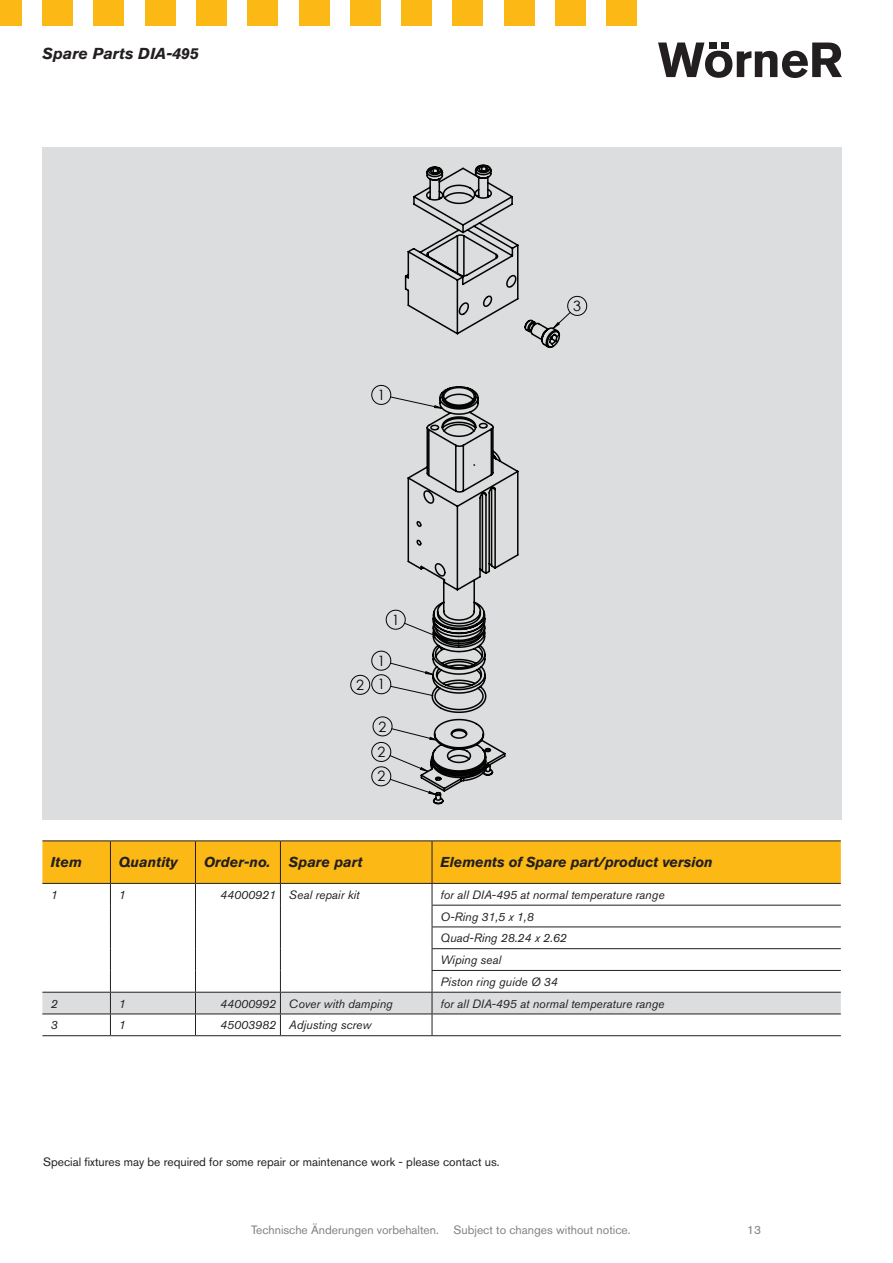
<style>
.page{position:relative;width:893px;height:1263px;background:#fff}
.page>*{position:absolute;margin:0;border:0;box-sizing:border-box;transform-origin:0 0}
.t1{font:italic 700 15.75px "Akzidenz Grotesk BE";color:#231f20}
.t2{font:italic 700 14.25px "Akzidenz Grotesk BE";letter-spacing:-.01em;color:#231f20}
.t3{font:14.25px/24.9px "Century Gothic";color:#040503}
.t4{font:italic 12px/21.8px "Akzidenz Grotesk BE";color:#231f20}
.t5{font:12px "Akzidenz Grotesk BE";color:#231f20}
.t6{font:12px "Akzidenz Grotesk BE";color:#808285}
</style>
<div class="page">
<svg style="left:658px;top:43px;width:184px;height:35px"></svg>
<div style="left:0;top:0;width:21px;height:26px;background:#fcb814"></div>
<div style="left:43px;top:0;width:30px;height:26px;background:#fcb814"></div>
<div style="left:94px;top:0;width:30px;height:26px;background:#fcb814"></div>
<div style="left:145px;top:0;width:30px;height:26px;background:#fcb814"></div>
<div style="left:196px;top:0;width:30px;height:26px;background:#fcb814"></div>
<div style="left:248px;top:0;width:30px;height:26px;background:#fcb814"></div>
<div style="left:299px;top:0;width:30px;height:26px;background:#fcb814"></div>
<div style="left:350px;top:0;width:30px;height:26px;background:#fcb814"></div>
<div style="left:402px;top:0;width:30px;height:26px;background:#fcb814"></div>
<div style="left:453px;top:0;width:30px;height:26px;background:#fcb814"></div>
<div style="left:504px;top:0;width:30px;height:26px;background:#fcb814"></div>
<div style="left:555px;top:0;width:30px;height:26px;background:#fcb814"></div>
<div style="left:607px;top:0;width:30px;height:26px;background:#fcb814"></div>
<div style="left:43px;top:148px;width:799px;height:671px;background:#dcdddf"></div>
<hr style="left:110px;top:1035px;width:85px;height:1px;background:#231f20">
<hr style="left:195px;top:1035px;width:85px;height:1px;background:#231f20">
<hr style="left:280px;top:1035px;width:152px;height:1px;background:#231f20">
<hr style="left:432px;top:1035px;width:409px;height:1px;background:#231f20">
<hr style="left:110px;top:840px;width:85px;height:1px;background:#231f20">
<hr style="left:195px;top:840px;width:85px;height:1px;background:#231f20">
<hr style="left:280px;top:840px;width:152px;height:1px;background:#231f20">
<hr style="left:432px;top:840px;width:409px;height:1px;background:#231f20">
<hr style="left:42px;top:840px;width:68px;height:1px;background:#231f20">
<svg style="left:42px;top:841px;width:799px;height:194px"></svg>
<hr style="left:42px;top:1035px;width:68px;height:1px;background:#231f20">
<svg style="left:350px;top:296px;width:237px;height:490px"></svg>
<svg style="left:389px;top:311px;width:182px;height:475px"></svg>
<svg style="left:403px;top:164px;width:158px;height:641px"></svg>
<h1 class="t1" style="left:43px;top:44px;width:158px">Spare Parts DIA-495</h1>
<p class="t3" style="left:377px;top:382px;width:9px">1</p>
<p class="t3" style="left:356px;top:672px;width:9px">2</p>
<p class="t3" style="left:392px;top:607px;width:9px">1</p>
<p class="t3" style="left:377px;top:649px;width:9px;line-height:23.5px">1<br>1</p>
<p class="t3" style="left:377px;top:714px;width:11px;text-align:justify">2<br>2<br>2</p>
<p class="t3" style="left:573px;top:293px;width:9px">3</p>
<p class="t2" style="left:51px;top:854px;width:33px">Item</p>
<p class="t2" style="left:119px;top:854px;width:60px">Quantity</p>
<p class="t2" style="left:204px;top:854px;width:68px">Order-no.</p>
<p class="t2" style="left:289px;top:854px;width:75px">Spare part</p>
<p class="t2" style="left:440px;top:854px;width:274px">Elements of Spare part/product version</p>
<p class="t4" style="left:51px;top:884px;width:8px">1</p>
<p class="t4" style="left:119px;top:884px;width:8px">1</p>
<p class="t4" style="left:220px;top:884px;width:141px">44000921 Seal repair kit</p>
<p class="t4" style="left:440px;top:884px;width:226px">for all DIA-495 at normal temperature range<br>O-Ring 31,5 x 1,8<br>Quad-Ring 28.24 x 2.62<br>Wiping seal<br>Piston ring guide Ø 34</p>
<p class="t4" style="left:51px;top:992px;width:8px">2</p>
<p class="t4" style="left:119px;top:992px;width:8px">1</p>
<p class="t4" style="left:220px;top:992px;width:174px">44000992 Cover with damping</p>
<p class="t4" style="left:440px;top:992px;width:226px">for all DIA-495 at normal temperature range</p>
<p class="t4" style="left:51px;top:1014px;width:8px">3</p>
<p class="t4" style="left:119px;top:1014px;width:8px">1</p>
<p class="t4" style="left:220px;top:1014px;width:153px">45003982 Adjusting screw</p>
<p class="t5" style="left:43px;top:1155px;width:458px">Special fixtures may be required for some repair or maintenance work - please contact us.</p>
<p class="t6" style="left:251px;top:1222px;width:381px">Technische Änderungen vorbehalten. Subject to changes without notice.</p>
<p class="t6" style="left:747px;top:1222px;width:15px">13</p>
</div>
